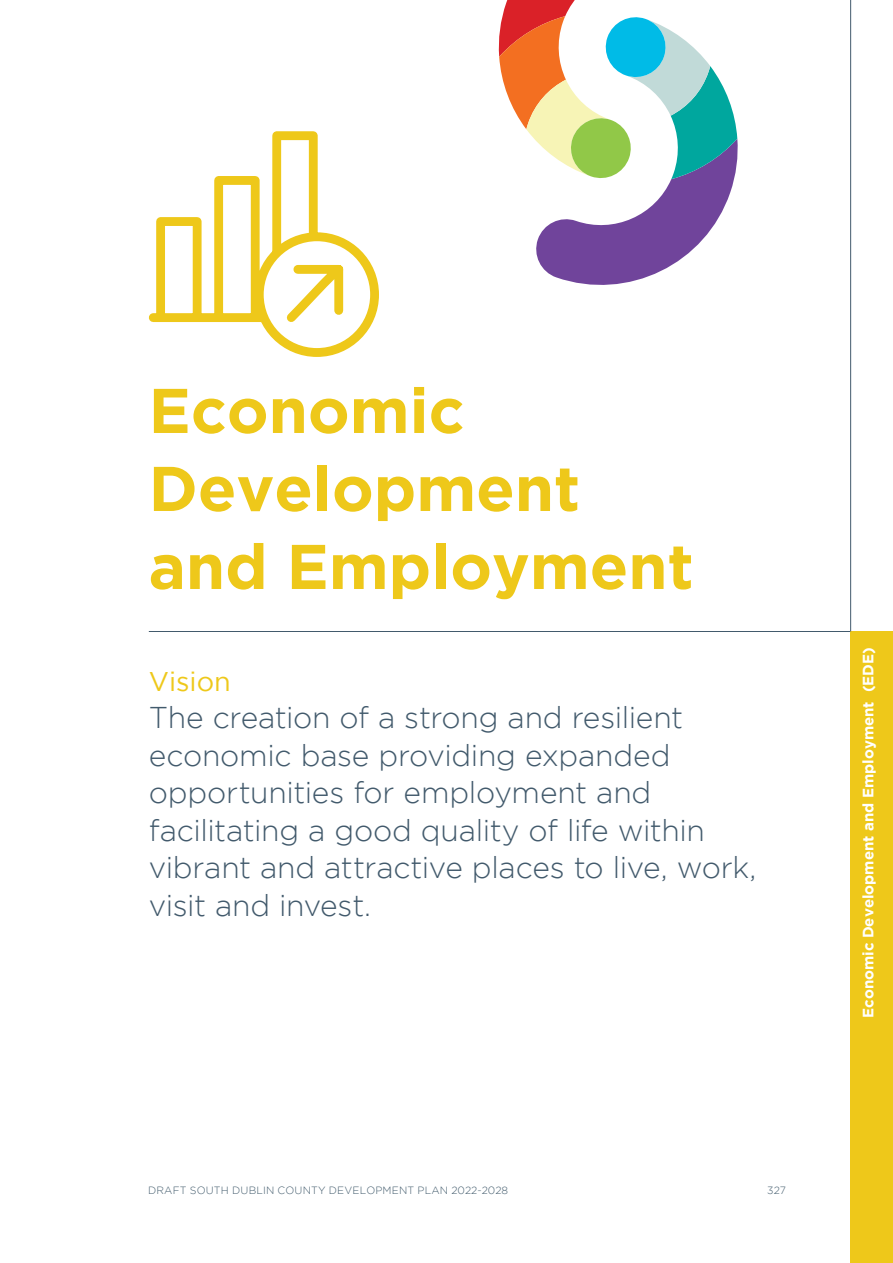
<style>
.page{position:relative;width:893px;height:1263px;background:#fff}
.page>*{position:absolute;margin:0;border:0;box-sizing:border-box;transform-origin:0 0}
.t1{font:700 63px/78px "Gotham";color:#eec81a}
.t2{font:300 30px/37.5px "Gotham";letter-spacing:-.01em;color:#425a6c}
.t3{font:27px "Gotham";color:#eec81a}
.t4{font:700 15px "Gotham";color:#fff}
.t5{font:300 10.5px "Gotham";letter-spacing:.015em;color:#425b6c}
</style>
<div class="page">
<hr style="left:149px;top:631px;width:744px;height:1px;background:#425a6c">
<svg style="left:149px;top:131px;width:230px;height:226px"></svg>
<svg style="left:499px;top:0;width:239px;height:285px"></svg>
<div style="left:850px;top:631px;width:43px;height:632px;background:#eec81a"></div>
<hr style="left:850px;top:0;width:1px;height:631px;background:#425a6c">
<h1 class="t1" style="left:149px;top:370px;width:547px">Economic<br>Development and Employment</h1>
<p class="t3" style="left:149px;top:666px;width:83px">Vision</p>
<p class="t2" style="left:149px;top:699px;width:609px">The creation of a strong and resilient economic base providing expanded opportunities for employment and facilitating a good quality of life within vibrant and attractive places to live, work, visit and invest.</p>
<p class="t5" style="left:148px;top:1185px;width:361px">DRAFT SOUTH DUBLIN COUNTY DEVELOPMENT PLAN 2022-2028</p>
<p class="t5" style="left:767px;top:1185px;width:20px">327</p>
<p class="t4" style="left:859px;top:1018px;width:372px;rotate:-90deg">Economic Development and Employment (EDE)</p>
</div>
